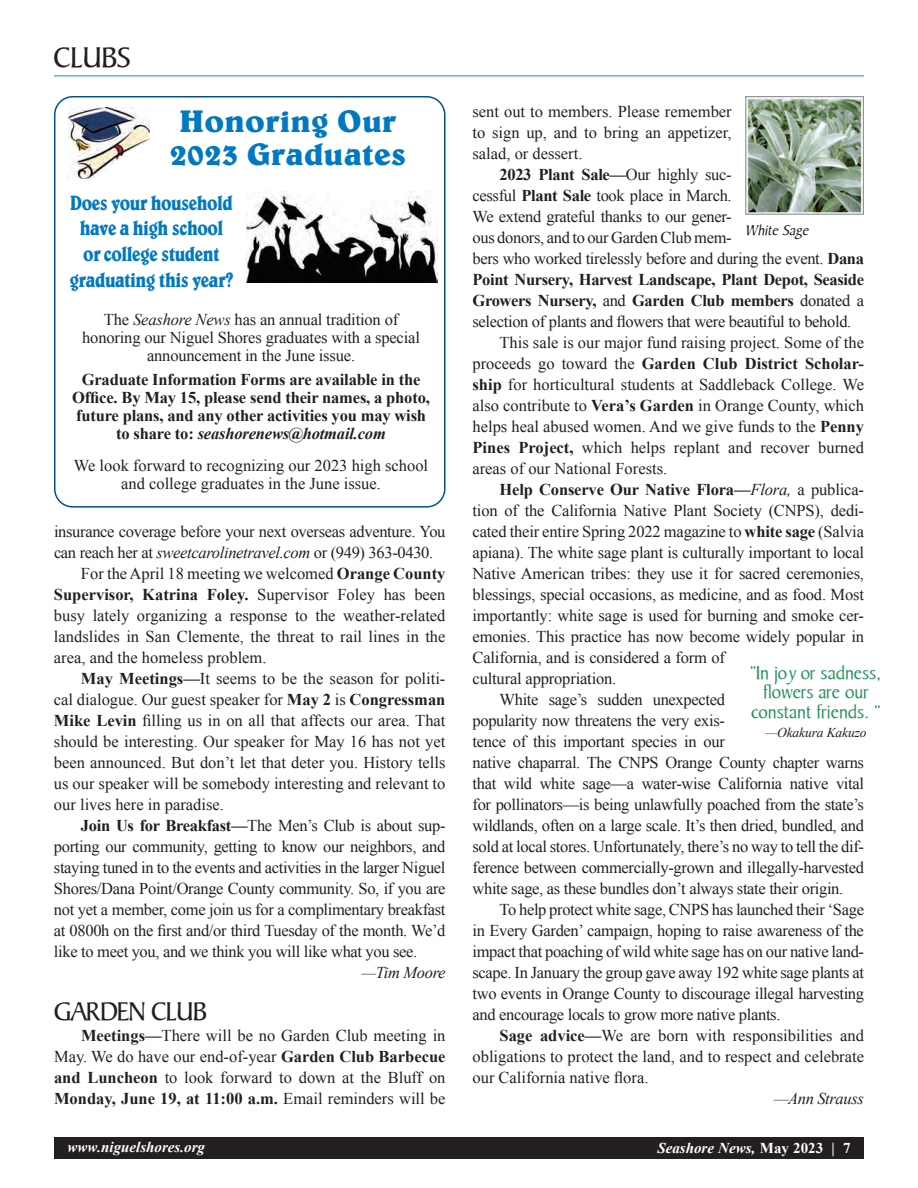
<style>
.page{position:relative;width:918px;height:1188px;background:#fff}
.page>*{position:absolute;margin:0;border:0;box-sizing:border-box;transform-origin:0 0}
.t1{font:700 31.5px/33px "Belwe";letter-spacing:.01em;color:#0079c2;text-align:center}
.t2{font:30px "Persuasion S Si";color:#231f20}
.t3{font:27px "Persuasion S Si";letter-spacing:-.02em;color:#231f20}
.t4{font:condensed 21px/25.8px "Belwe";letter-spacing:-.025em;color:#0079c2;text-align:center}
.t5{font:19.5px/19.5px "Persuasion S Si";color:#28945c;text-align:center}
.t6{font:16.5px/21px "Times New Roman";letter-spacing:-.01em;color:#231f20;text-align:justify}
.t7{font:700 16.5px/18px "Times New Roman";letter-spacing:-.01em;color:#231f20;text-align:center}
.t8{font:italic 16.5px "Times New Roman";letter-spacing:-.02em;color:#231f20}
.t9{font:italic 700 15px "Times New Roman";color:#fff}
.t10{font:italic 15px "Persuasion S Si";color:#231f20}
.t11{font:italic 13.5px "Times New Roman";letter-spacing:-.01em;color:#231f20}
.s1{font-style:italic}
.s2{font-weight:700}
.s3{font-weight:400}
.s4{font-weight:400;font-style:italic}
.s5{font-style:normal}
</style>
<div class="page">
<div style="left:54px;top:1137px;width:810px;height:21px;background:#231f20"></div>
<hr style="left:54px;top:75px;width:810px;height:1px;background:#0095d0">
<img style="left:747px;top:98px;width:115px;height:115px">
<div style="left:745px;top:96px;width:119px;height:119px;border:1px solid #939598"></div>
<div style="left:54px;top:96px;width:392px;height:412px;border:2px solid #01518a;border-radius:18px"></div>
<img style="left:247px;top:191px;width:190px;height:92px">
<img style="left:68px;top:107px;width:82px;height:72px">
<h2 class="t2" style="left:54px;top:40px;width:78px">CLUBS</h2>
<h1 class="t1" style="left:170px;top:105px;width:237px">Honoring Our<br>2023 Graduates</h1>
<p class="t4" style="left:69px;top:189px;width:166px">Does your household have a high school or college student graduating this year?</p>
<p class="t6" style="left:82px;top:310px;width:339px;line-height:18px;text-align:center">The <span class="s1">Seashore News</span> has an annual tradition of honoring our Niguel Shores graduates with a special announcement in the June issue.</p>
<p class="t7" style="left:72px;top:371px;width:359px">Graduate Information Forms are available in the Office. By May 15, please send their names, a photo, future plans, and any other activities you may wish to share to: <span class="s1">seashorenews@hotmail.com</span></p>
<p class="t6" style="left:74px;top:456px;width:356px;line-height:18px;text-align:center">We look forward to recognizing our 2023 high school and college graduates in the June issue.</p>
<p class="t6" style="left:54px;top:521px;width:393px">insurance coverage before your next overseas adventure. You</p>
<p class="t6" style="left:54px;top:542px;width:381px">can reach her at <span class="s1">sweetcarolinetravel.com</span> or (949) 363-0430.</p>
<p class="t6" style="left:81px;top:563px;width:366px">For the April 18 meeting we welcomed <span class="s2">Orange County</span></p>
<p class="t7" style="left:54px;top:585px;width:393px">Supervisor, Katrina Foley. <span class="s3">Supervisor Foley has been</span></p>
<p class="t6" style="left:54px;top:605px;width:393px">busy lately organizing a response to the weather-related</p>
<p class="t6" style="left:54px;top:626px;width:393px">landslides in San Clemente, the threat to rail lines in the</p>
<p class="t6" style="left:54px;top:647px;width:214px">area, and the homeless problem.</p>
<p class="t6" style="left:81px;top:668px;width:366px"><span class="s2">May Meetings—</span>It seems to be the season for politi-</p>
<p class="t6" style="left:54px;top:689px;width:393px">cal dialogue. Our guest speaker for <span class="s2">May 2</span> is <span class="s2">Congressman</span></p>
<p class="t6" style="left:54px;top:710px;width:393px"><span class="s2">Mike Levin</span> filling us in on all that affects our area. That</p>
<p class="t6" style="left:54px;top:731px;width:393px">should be interesting. Our speaker for May 16 has not yet</p>
<p class="t6" style="left:54px;top:752px;width:393px">been announced. But don’t let that deter you. History tells</p>
<p class="t6" style="left:54px;top:773px;width:393px">us our speaker will be somebody interesting and relevant to</p>
<p class="t6" style="left:54px;top:794px;width:171px">our lives here in paradise.</p>
<p class="t6" style="left:81px;top:815px;width:366px"><span class="s2">Join Us for Breakfast—</span>The Men’s Club is about sup-</p>
<p class="t6" style="left:54px;top:836px;width:393px">porting our community, getting to know our neighbors, and</p>
<p class="t6" style="left:54px;top:857px;width:393px">staying tuned in to the events and activities in the larger Niguel</p>
<p class="t6" style="left:54px;top:878px;width:393px">Shores/Dana Point/Orange County community. So, if you are</p>
<p class="t6" style="left:54px;top:899px;width:393px">not yet a member, come join us for a complimentary breakfast</p>
<p class="t6" style="left:54px;top:920px;width:393px">at 0800h on the first and/or third Tuesday of the month. We’d</p>
<p class="t6" style="left:54px;top:941px;width:365px">like to meet you, and we think you will like what you see.</p>
<p class="t8" style="left:362px;top:961px;width:85px">—Tim Moore</p>
<h3 class="t3" style="left:54px;top:997px;width:155px">GARDEN CLUB</h3>
<p class="t6" style="left:54px;top:1025px;width:393px;text-indent:27px"><span class="s2">Meetings—</span>There will be no Garden Club meeting in May. We do have our end-of-year <span class="s2">Garden Club Barbecue and Luncheon</span> to look forward to down at the Bluff on <span class="s2">Monday, June 19, at 11:00 a.m.</span> Email reminders will be</p>
<p class="t6" style="left:473px;top:101px;width:261px">sent out to members. Please remember to sign up, and to bring an appetizer, salad, or dessert.</p>
<p class="t7" style="left:500px;top:165px;width:234px">2023 Plant Sale—<span class="s3">Our highly suc-</span></p>
<p class="t6" style="left:473px;top:185px;width:261px">cessful <span class="s2">Plant Sale</span> took place in March.</p>
<p class="t6" style="left:473px;top:206px;width:261px">We extend grateful thanks to our gener-</p>
<p class="t6" style="left:473px;top:227px;width:261px">ous donors, and to our Garden Club mem-</p>
<p class="t6" style="left:473px;top:248px;width:393px">bers who worked tirelessly before and during the event. <span class="s2">Dana</span></p>
<p class="t7" style="left:473px;top:270px;width:393px">Point Nursery, Harvest Landscape, Plant Depot, Seaside</p>
<p class="t7" style="left:473px;top:291px;width:393px">Growers Nursery, <span class="s3">and</span> Garden Club members <span class="s3">donated a</span></p>
<p class="t6" style="left:473px;top:311px;width:380px">selection of plants and flowers that were beautiful to behold.</p>
<p class="t6" style="left:500px;top:332px;width:366px">This sale is our major fund raising project. Some of the</p>
<p class="t7" style="left:473px;top:354px;width:393px"><span class="s3">proceeds go toward the</span> Garden Club District Scholar-</p>
<p class="t6" style="left:473px;top:374px;width:393px"><span class="s2">ship</span> for horticultural students at Saddleback College. We</p>
<p class="t6" style="left:473px;top:395px;width:393px">also contribute to <span class="s2">Vera’s Garden</span> in Orange County, which</p>
<p class="t6" style="left:473px;top:416px;width:393px">helps heal abused women. And we give funds to the <span class="s2">Penny</span></p>
<p class="t6" style="left:473px;top:437px;width:393px"><span class="s2">Pines Project,</span> which helps replant and recover burned</p>
<p class="t6" style="left:473px;top:458px;width:196px">areas of our National Forests.</p>
<p class="t7" style="left:500px;top:480px;width:366px">Help Conserve Our Native Flora—<span class="s4">Flora,</span> <span class="s3">a publica-</span></p>
<p class="t6" style="left:473px;top:500px;width:393px">tion of the California Native Plant Society (CNPS), dedi-</p>
<p class="t6" style="left:473px;top:521px;width:393px">cated their entire Spring 2022 magazine to <span class="s2">white sage</span> (Salvia</p>
<p class="t6" style="left:473px;top:542px;width:393px">apiana). The white sage plant is culturally important to local</p>
<p class="t6" style="left:473px;top:563px;width:393px">Native American tribes: they use it for sacred ceremonies,</p>
<p class="t6" style="left:473px;top:584px;width:393px">blessings, special occasions, as medicine, and as food. Most</p>
<p class="t6" style="left:473px;top:605px;width:393px">importantly: white sage is used for burning and smoke cer-</p>
<p class="t6" style="left:473px;top:626px;width:393px">emonies. This practice has now become widely popular in</p>
<p class="t6" style="left:473px;top:647px;width:254px">California, and is considered a form of</p>
<p class="t6" style="left:473px;top:668px;width:145px">cultural appropriation.</p>
<p class="t6" style="left:500px;top:689px;width:227px">White sage’s sudden unexpected</p>
<p class="t6" style="left:473px;top:710px;width:254px">popularity now threatens the very exis-</p>
<p class="t6" style="left:473px;top:731px;width:254px">tence of this important species in our</p>
<p class="t6" style="left:473px;top:752px;width:393px">native chaparral. The CNPS Orange County chapter warns</p>
<p class="t6" style="left:473px;top:773px;width:393px">that wild white sage—a water-wise California native vital</p>
<p class="t6" style="left:473px;top:794px;width:393px">for pollinators—is being unlawfully poached from the state’s</p>
<p class="t6" style="left:473px;top:815px;width:393px">wildlands, often on a large scale. It’s then dried, bundled, and</p>
<p class="t6" style="left:473px;top:836px;width:393px">sold at local stores. Unfortunately, there’s no way to tell the dif-</p>
<p class="t6" style="left:473px;top:857px;width:393px">ference between commercially-grown and illegally-harvested</p>
<p class="t6" style="left:473px;top:878px;width:372px">white sage, as these bundles don’t always state their origin.</p>
<p class="t6" style="left:500px;top:899px;width:366px">To help protect white sage, CNPS has launched their ‘Sage</p>
<p class="t6" style="left:473px;top:920px;width:393px">in Every Garden’ campaign, hoping to raise awareness of the</p>
<p class="t6" style="left:473px;top:941px;width:393px">impact that poaching of wild white sage has on our native land-</p>
<p class="t6" style="left:473px;top:962px;width:393px">scape. In January the group gave away 192 white sage plants at</p>
<p class="t6" style="left:473px;top:983px;width:393px">two events in Orange County to discourage illegal harvesting</p>
<p class="t6" style="left:473px;top:1004px;width:310px">and encourage locals to grow more native plants.</p>
<p class="t6" style="left:500px;top:1025px;width:366px"><span class="s2">Sage advice—</span>We are born with responsibilities and</p>
<p class="t6" style="left:473px;top:1046px;width:393px">obligations to protect the land, and to respect and celebrate</p>
<p class="t6" style="left:473px;top:1067px;width:177px">our California native flora.</p>
<p class="t8" style="left:774px;top:1087px;width:92px">—Ann Strauss</p>
<p class="t10" style="left:745px;top:222px;width:68px">White Sage</p>
<p class="t5" style="left:751px;top:663px;width:131px">“In joy or sadness, flowers are our constant friends. ”</p>
<p class="t11" style="left:765px;top:723px;width:103px">—Okakura Kakuzo</p>
<p class="t9" style="left:68px;top:1137px;width:139px">www.niguelshores.org</p>
<p class="t9" style="left:657px;top:1138px;width:195px">Seashore News, <span class="s5">May 2023 | 7</span></p>
</div>
